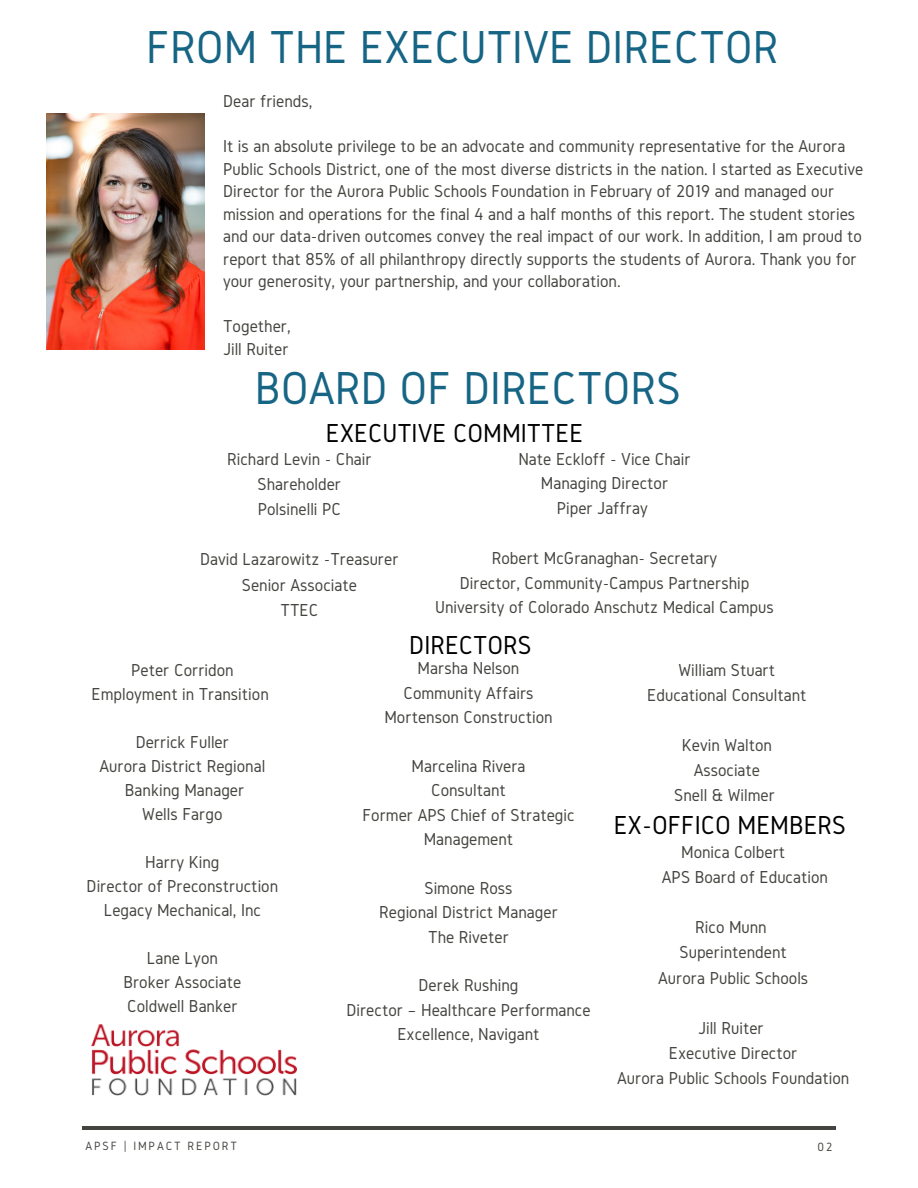
<style>
.page{position:relative;width:918px;height:1188px;background:#fff}
.page>*{position:absolute;margin:0;border:0;box-sizing:border-box;transform-origin:0 0}
.t1{font:48px "Gidole";color:#176585}
.t2{font:27px "Gidole";color:#000}
.t3{font:18px/25.2px "Gidole";color:#444440;text-align:center}
.t4{font:12.45px "Gidole";letter-spacing:.15em;color:#444440}
</style>
<div class="page">
<hr style="left:82px;top:1126px;width:754px;height:3px;background:#444440">
<img style="left:92px;top:1024px;width:205px;height:72px">
<img style="left:47px;top:113px;width:157px;height:236px">
<h1 class="t1" style="left:146px;top:21px;width:634px">FROM THE EXECUTIVE DIRECTOR</h1>
<p class="t3" style="left:223px;top:88px;width:91px">Dear friends,</p>
<p class="t3" style="left:223px;top:135px;width:642px;line-height:22.5px;text-align:left">It is an absolute privilege to be an advocate and community representative for the Aurora Public Schools District, one of the most diverse districts in the nation. I started as Executive Director for the Aurora Public Schools Foundation in February of 2019 and managed our mission and operations for the final 4 and a half months of this report. The student stories and our data-driven outcomes convey the real impact of our work. In addition, I am proud to report that 85% of all philanthropy directly supports the students of Aurora. Thank you for your generosity, your partnership, and your collaboration.</p>
<p class="t3" style="left:223px;top:315px;width:69px;line-height:22.5px;text-align:left">Together,<br>Jill Ruiter</p>
<h1 class="t1" style="left:255px;top:361px;width:428px">BOARD OF DIRECTORS</h1>
<h2 class="t2" style="left:326px;top:418px;width:259px">EXECUTIVE COMMITTEE</h2>
<p class="t3" style="left:227px;top:446px;width:146px">Richard Levin - Chair<br>Shareholder<br>Polsinelli PC</p>
<p class="t3" style="left:200px;top:547px;width:200px">David Lazarowitz -Treasurer<br>Senior Associate<br>TTEC</p>
<p class="t3" style="left:518px;top:446px;width:174px;line-height:24.8px">Nate Eckloff - Vice Chair<br>Managing Director<br>Piper Jaffray</p>
<p class="t3" style="left:435px;top:545px;width:340px;line-height:24.8px">Robert McGranaghan- Secretary<br>Director, Community-Campus Partnership<br>University of Colorado Anschutz Medical Campus</p>
<p class="t3" style="left:92px;top:658px;width:179px;line-height:24px">Peter Corridon<br>Employment in Transition</p>
<p class="t3" style="left:100px;top:730px;width:167px;line-height:24px">Derrick Fuller<br>Aurora District Regional<br>Banking Manager<br>Wells Fargo</p>
<p class="t3" style="left:87px;top:850px;width:193px;line-height:24px">Harry King<br>Director of Preconstruction<br>Legacy Mechanical, Inc</p>
<p class="t3" style="left:123px;top:945px;width:120px;line-height:24px">Lane Lyon<br>Broker Associate<br>Coldwell Banker</p>
<h2 class="t2" style="left:409px;top:630px;width:124px">DIRECTORS</h2>
<p class="t3" style="left:384px;top:656px;width:170px;line-height:24.5px">Marsha Nelson<br>Community Affairs<br>Mortenson Construction</p>
<p class="t3" style="left:362px;top:753px;width:214px;line-height:24.5px">Marcelina Rivera<br>Consultant<br>Former APS Chief of Strategic<br>Management</p>
<p class="t3" style="left:379px;top:875px;width:180px;line-height:24.5px">Simone Ross<br>Regional District Manager<br>The Riveter</p>
<p class="t3" style="left:346px;top:973px;width:246px;line-height:24.5px">Derek Rushing<br>Director – Healthcare Performance<br>Excellence, Navigant</p>
<p class="t3" style="left:647px;top:657px;width:161px">William Stuart<br>Educational Consultant</p>
<p class="t3" style="left:674px;top:732px;width:102px">Kevin Walton<br>Associate<br>Snell &amp; Wilmer</p>
<h2 class="t2" style="left:614px;top:810px;width:233px">EX-OFFICO MEMBERS</h2>
<p class="t3" style="left:662px;top:839px;width:168px;text-align:left;text-indent:19px">Monica Colbert<br>APS Board of Education</p>
<p class="t3" style="left:658px;top:914px;width:152px">Rico Munn<br>Superintendent<br>Aurora Public Schools</p>
<p class="t3" style="left:617px;top:1015px;width:234px">Jill Ruiter<br>Executive Director<br>Aurora Public Schools Foundation</p>
<p class="t4" style="left:85px;top:1139px;width:153px">APSF | IMPACT REPORT</p>
<p class="t4" style="left:818px;top:1140px;width:16px">02</p>
</div>
